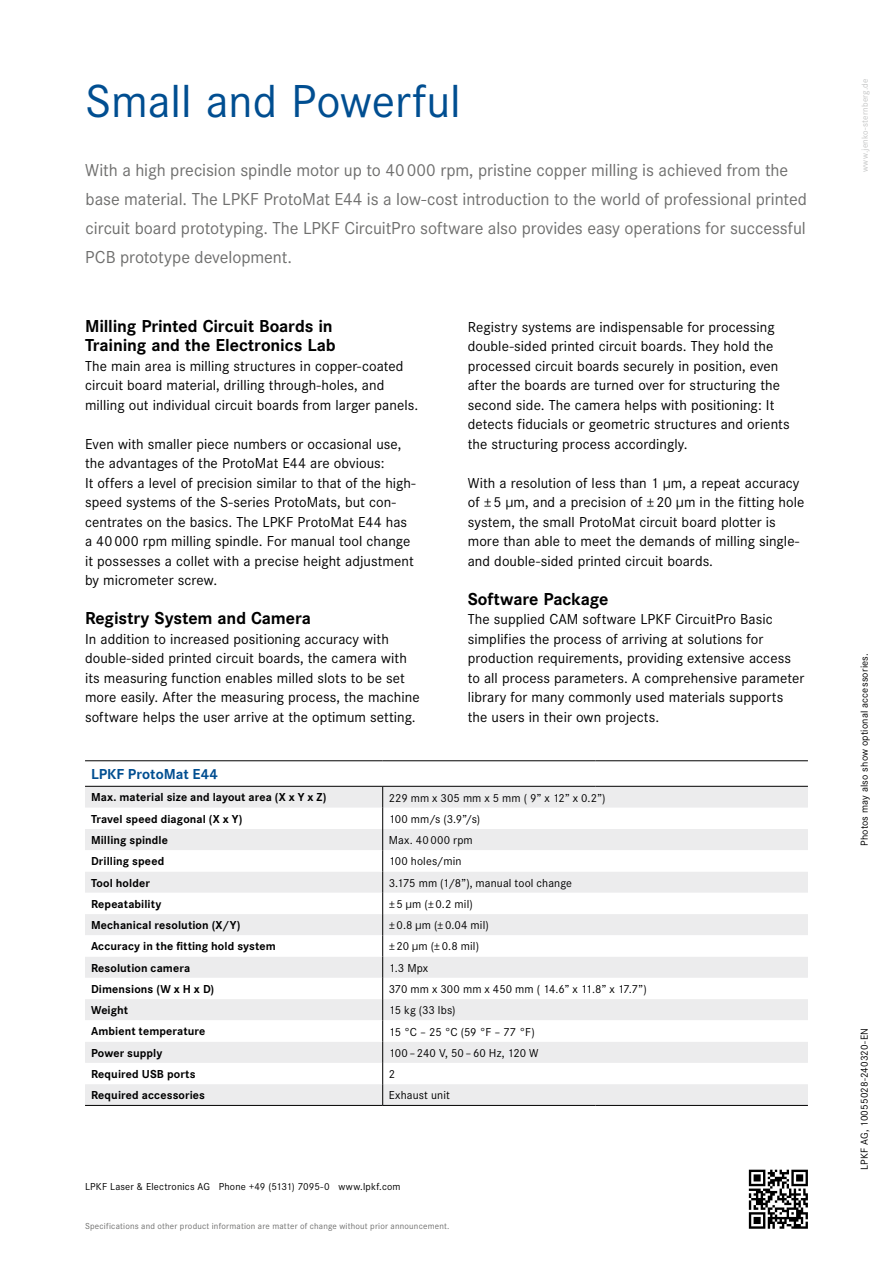
<style>
.page{position:relative;width:893px;height:1263px;background:#fff}
.page>*{position:absolute;margin:0;border:0;box-sizing:border-box;transform-origin:0 0}
.t1{font:48px "Corporate S";letter-spacing:-.005em;color:#004e91}
.t2{font:18px/29.2px "Corporate S";letter-spacing:-.005em;color:#6f6f6e}
.t3{font:700 18px/19.5px "Corporate S";letter-spacing:-.005em;color:#000}
.t4{font:15px/19.5px "Corporate S";letter-spacing:.005em;color:#000}
.t5{font:700 15px "Corporate S";color:#004e91}
.t6{font:700 12px "Corporate S";letter-spacing:.01em;color:#000}
.t7{font:12px "Corporate S";letter-spacing:.01em;color:#000}
.t8{font:10.5px "Corporate S";letter-spacing:.015em;color:#000}
.t9{font:9px "Corporate S";letter-spacing:.02em;color:#6f6f6e}
.t10{font:9px "Corporate S";letter-spacing:.025em;color:#c5c6c6}
</style>
<div class="page">
<div style="left:85px;top:787px;width:723px;height:318px;background:#ececed"></div>
<svg style="left:85px;top:808px;width:297px;height:276px"></svg>
<svg style="left:383px;top:808px;width:425px;height:276px"></svg>
<svg style="left:382px;top:787px;width:1px;height:318px"></svg>
<hr style="left:85px;top:1105px;width:298px;height:1px;background:#000">
<hr style="left:383px;top:1105px;width:212px;height:1px;background:#000">
<hr style="left:595px;top:1105px;width:213px;height:1px;background:#000">
<hr style="left:85px;top:760px;width:298px;height:1px;background:#000">
<hr style="left:383px;top:760px;width:212px;height:1px;background:#000">
<hr style="left:595px;top:760px;width:213px;height:1px;background:#000">
<hr style="left:85px;top:786px;width:298px;height:1px;background:#000">
<hr style="left:383px;top:786px;width:212px;height:1px;background:#000">
<hr style="left:595px;top:786px;width:213px;height:1px;background:#000">
<svg style="left:748px;top:1169px;width:60px;height:60px"></svg>
<svg style="left:749px;top:1170px;width:59px;height:59px"></svg>
<h1 class="t1" style="left:85px;top:74px;width:377px">Small and Powerful</h1>
<p class="t2" style="left:85px;top:155px;width:723px">With a high precision spindle motor up to 40000 rpm, pristine copper milling is achieved from the base material. The LPKF ProtoMat E44 is a low-cost introduction to the world of professional printed circuit board prototyping. The LPKF CircuitPro software also provides easy operations for successful PCB prototype development.</p>
<p class="t3" style="left:85px;top:316px;width:252px">Milling Printed Circuit Boards in<br>Training and the Electronics Lab</p>
<p class="t4" style="left:85px;top:356px;width:335px">The main area is milling structures in copper-coated circuit board material, drilling through-holes, and milling out individual circuit boards from larger panels.</p>
<p class="t4" style="left:85px;top:434px;width:332px">Even with smaller piece numbers or occasional use, the advantages of the ProtoMat E44 are obvious:<br>It offers a level of precision similar to that of the high&shy;speed systems of the S-series ProtoMats, but con&shy;centrates on the basics. The LPKF ProtoMat E44 has a 40000 rpm milling spindle. For manual tool change it possesses a collet with a precise height adjustment by micrometer screw.</p>
<p class="t3" style="left:85px;top:609px;width:227px">Registry System and Camera</p>
<p class="t4" style="left:85px;top:629px;width:336px">In addition to increased positioning accuracy with double-sided printed circuit boards, the camera with its measuring function enables milled slots to be set more easily. After the measuring process, the machine software helps the user arrive at the optimum setting.</p>
<p class="t4" style="left:468px;top:317px;width:323px">Registry systems are indispensable for processing double-sided printed circuit boards. They hold the processed circuit boards securely in position, even after the boards are turned over for structuring the second side. The camera helps with positioning: It detects fiducials or geometric structures and orients the structuring process accordingly.</p>
<p class="t4" style="left:468px;top:473px;width:338px">With a resolution of less than 1 μm, a repeat accuracy of ±5 μm, and a precision of ±20 μm in the fitting hole system, the small ProtoMat circuit board plotter is more than able to meet the demands of milling single&shy;and double-sided printed circuit boards.</p>
<p class="t3" style="left:468px;top:589px;width:142px">Software Package</p>
<p class="t4" style="left:468px;top:609px;width:338px">The supplied CAM software LPKF CircuitPro Basic simplifies the process of arriving at solutions for production requirements, providing extensive access to all process parameters. A comprehensive parameter library for many commonly used materials supports the users in their own projects.</p>
<p class="t5" style="left:91px;top:765px;width:128px">LPKF ProtoMat E44</p>
<p class="t6" style="left:91px;top:790px;width:237px">Max. material size and layout area (X x Y x Z)</p>
<p class="t7" style="left:389px;top:791px;width:218px">229 mm x 305 mm x 5 mm ( 9” x 12” x 0.2”)</p>
<p class="t6" style="left:91px;top:812px;width:153px">Travel speed diagonal (X x Y)</p>
<p class="t7" style="left:389px;top:812px;width:93px">100 mm/s (3.9”/s)</p>
<p class="t6" style="left:91px;top:833px;width:79px">Milling spindle</p>
<p class="t7" style="left:389px;top:833px;width:86px">Max. 40000 rpm</p>
<p class="t6" style="left:91px;top:854px;width:75px">Drilling speed</p>
<p class="t7" style="left:389px;top:855px;width:74px">100 holes/min</p>
<p class="t6" style="left:91px;top:876px;width:60px">Tool holder</p>
<p class="t7" style="left:389px;top:876px;width:185px">3.175 mm (1/8”), manual tool change</p>
<p class="t6" style="left:91px;top:897px;width:72px">Repeatability</p>
<p class="t7" style="left:389px;top:897px;width:86px">±5 µm (±0.2 mil)</p>
<p class="t6" style="left:91px;top:918px;width:151px">Mechanical resolution (X/Y)</p>
<p class="t7" style="left:389px;top:918px;width:102px">±0.8 µm (±0.04 mil)</p>
<p class="t6" style="left:91px;top:939px;width:186px">Accuracy in the fitting hold system</p>
<p class="t7" style="left:389px;top:940px;width:92px">±20 µm (±0.8 mil)</p>
<p class="t6" style="left:91px;top:961px;width:101px">Resolution camera</p>
<p class="t7" style="left:389px;top:961px;width:41px">1.3 Mpx</p>
<p class="t6" style="left:91px;top:982px;width:125px">Dimensions (W x H x D)</p>
<p class="t7" style="left:389px;top:982px;width:260px">370 mm x 300 mm x 450 mm ( 14.6” x 11.8” x 17.7”)</p>
<p class="t6" style="left:91px;top:1003px;width:39px">Weight</p>
<p class="t7" style="left:389px;top:1003px;width:68px">15 kg (33 lbs)</p>
<p class="t6" style="left:91px;top:1024px;width:116px">Ambient temperature</p>
<p class="t7" style="left:389px;top:1025px;width:148px">15 °C – 25 °C (59 °F – 77 °F)</p>
<p class="t6" style="left:91px;top:1046px;width:73px">Power supply</p>
<p class="t7" style="left:389px;top:1046px;width:151px">100–240 V, 50–60 Hz, 120 W</p>
<p class="t6" style="left:91px;top:1067px;width:106px">Required USB ports</p>
<p class="t7" style="left:389px;top:1067px;width:8px">2</p>
<p class="t6" style="left:91px;top:1088px;width:116px">Required accessories</p>
<p class="t7" style="left:389px;top:1088px;width:63px">Exhaust unit</p>
<p class="t8" style="left:85px;top:1180px;width:317px">LPKF Laser &amp; Electronics AG Phone +49 (5131) 7095-0 www.lpkf.com</p>
<p class="t9" style="left:85px;top:1220px;width:366px">Specifications and other product information are matter of change without prior announcement.</p>
<p class="t10" style="left:860px;top:172px;width:95px;rotate:-90deg">www.jenko-sternberg.de</p>
<p class="t8" style="left:858px;top:846px;width:194px;rotate:-90deg">Photos may also show optional accessories.</p>
<p class="t8" style="left:858px;top:1170px;width:143px;rotate:-90deg">LPKF AG, 10055028-240320-EN</p>
</div>
